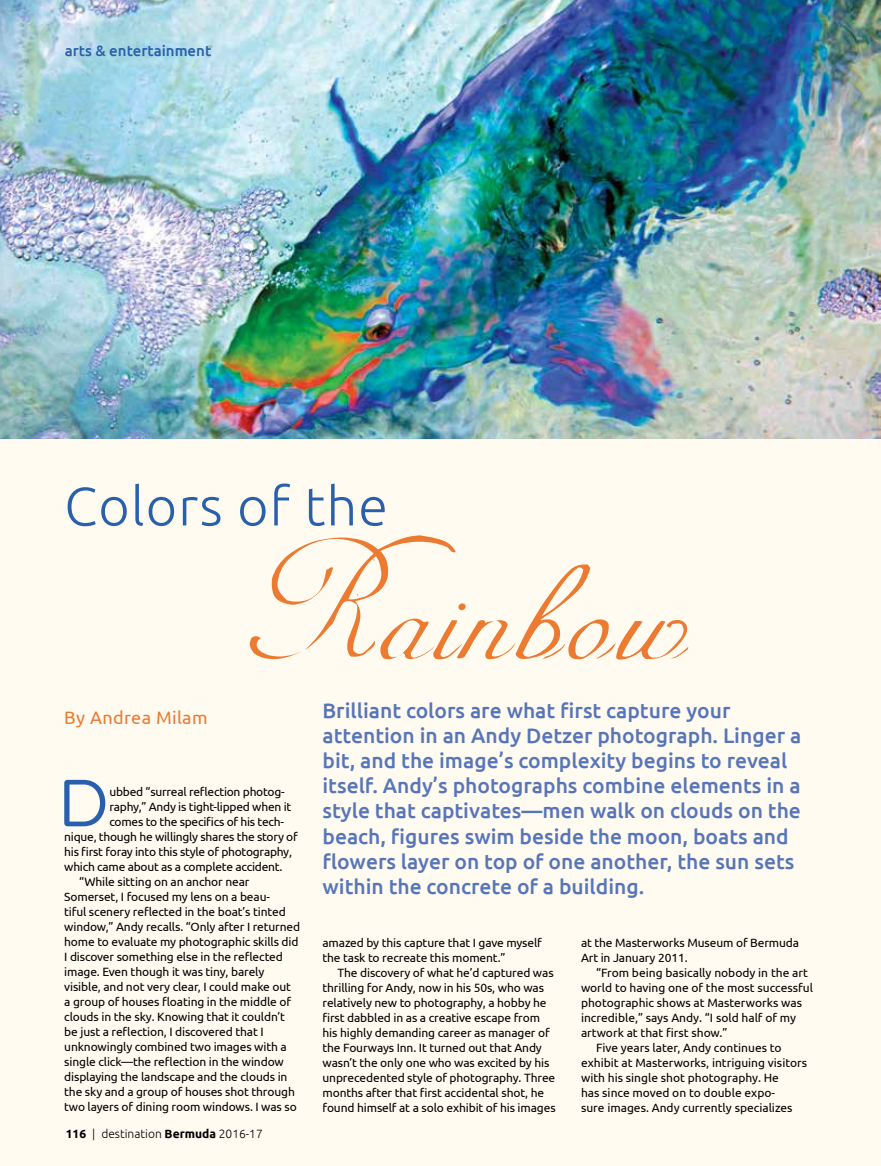
<style>
.page{position:relative;width:881px;height:1166px;background:#fff}
.page>*{position:absolute;margin:0;border:0;box-sizing:border-box;transform-origin:0 0}
.t1{font:198px "Adine Kirnberg Script";letter-spacing:.02em;color:#ec7a30}
.t2{font:73.05px "Hero";color:#2960ad}
.t3{font:300 54px "Ubuntu";letter-spacing:.02em;color:#2960ad}
.t4{font:500 21px/25.2px "Ubuntu";color:#5775b9}
.t5{font:18px "Ubuntu";letter-spacing:.02em;color:#ec7a30}
.t6{font:500 15px "Ubuntu";color:#2960ad}
.t7{font:12px/15px "Ubuntu";letter-spacing:-.01em;color:#000}
.t8{font:300 12px "Ubuntu";color:#000}
.s1{font-weight:700}
</style>
<div class="page">
<div style="left:0;top:0;width:880px;height:1165px;background:#fffbf0"></div>
<img style="left:0;top:0;width:880px;height:438px">
<p class="t6" style="left:65px;top:41px;width:148px">arts &amp; entertainment</p>
<h3 class="t3" style="left:64px;top:473px;width:325px">Colors of the</h3>
<h1 class="t1" style="left:239px;top:533px;width:450px">Rainbow</h1>
<h3 class="t5" style="left:64px;top:707px;width:145px">By Andrea Milam</h3>
<h2 class="t2" style="left:61px;top:765px;width:49px">D</h2>
<p class="t7" style="left:109px;top:784px;width:177px">ubbed “surreal reflection photog-</p>
<p class="t7" style="left:109px;top:799px;width:183px">raphy,” Andy is tight-lipped when it</p>
<p class="t7" style="left:109px;top:814px;width:176px">comes to the specifics of his tech-</p>
<p class="t7" style="left:64px;top:829px;width:235px">nique, though he willingly shares the story of</p>
<p class="t7" style="left:64px;top:844px;width:229px">his first foray into this style of photography,</p>
<p class="t7" style="left:64px;top:859px;width:220px">which came about as a complete accident.</p>
<p class="t7" style="left:79px;top:874px;width:172px">“While sitting on an anchor near</p>
<p class="t7" style="left:64px;top:889px;width:207px">Somerset, I focused my lens on a beau-</p>
<p class="t7" style="left:64px;top:904px;width:223px">tiful scenery reflected in the boat’s tinted</p>
<p class="t7" style="left:64px;top:919px;width:237px">window,” Andy recalls. “Only after I returned</p>
<p class="t7" style="left:64px;top:934px;width:236px">home to evaluate my photographic skills did</p>
<p class="t7" style="left:64px;top:949px;width:220px">I discover something else in the reflected</p>
<p class="t7" style="left:64px;top:964px;width:202px">image. Even though it was tiny, barely</p>
<p class="t7" style="left:64px;top:979px;width:228px">visible, and not very clear, I could make out</p>
<p class="t7" style="left:64px;top:994px;width:228px">a group of houses floating in the middle of</p>
<p class="t7" style="left:64px;top:1009px;width:222px">clouds in the sky. Knowing that it couldn’t</p>
<p class="t7" style="left:64px;top:1024px;width:201px">be just a reflection, I discovered that I</p>
<p class="t7" style="left:64px;top:1039px;width:224px">unknowingly combined two images with a</p>
<p class="t7" style="left:64px;top:1054px;width:221px">single click—the reflection in the window</p>
<p class="t7" style="left:64px;top:1069px;width:225px">displaying the landscape and the clouds in</p>
<p class="t7" style="left:64px;top:1084px;width:232px">the sky and a group of houses shot through</p>
<p class="t7" style="left:64px;top:1099px;width:234px">two layers of dining room windows. I was so</p>
<p class="t8" style="left:66px;top:1126px;width:198px"><span class="s1">116</span> | destination <span class="s1">Bermuda</span> 2016-17</p>
<p class="t4" style="left:322px;top:696px;width:480px">Brilliant colors are what first capture your attention in an Andy Detzer photograph. Linger a bit, and the image’s complexity begins to reveal itself. Andy’s photographs combine elements in a style that captivates—men walk on clouds on the beach, figures swim beside the moon, boats and flowers layer on top of one another, the sun sets within the concrete of a building.</p>
<p class="t7" style="left:322px;top:935px;width:221px">amazed by this capture that I gave myself the task to recreate this moment.”</p>
<p class="t7" style="left:322px;top:965px;width:235px;text-indent:15px">The discovery of what he’d captured was thrilling for Andy, now in his 50s, who was relatively new to photography, a hobby he first dabbled in as a creative escape from his highly demanding career as manager of the Fourways Inn. It turned out that Andy wasn’t the only one who was excited by his unprecedented style of photography. Three months after that first accidental shot, he found himself at a solo exhibit of his images</p>
<p class="t7" style="left:580px;top:935px;width:219px">at the Masterworks Museum of Bermuda<br>Art in January 2011.</p>
<p class="t7" style="left:595px;top:965px;width:213px">“From being basically nobody in the art</p>
<p class="t7" style="left:580px;top:980px;width:233px">world to having one of the most successful</p>
<p class="t7" style="left:580px;top:995px;width:222px">photographic shows at Masterworks was</p>
<p class="t7" style="left:580px;top:1010px;width:216px">incredible,” says Andy. “I sold half of my</p>
<p class="t7" style="left:580px;top:1025px;width:148px">artwork at that first show.”</p>
<p class="t7" style="left:595px;top:1040px;width:187px">Five years later, Andy continues to</p>
<p class="t7" style="left:580px;top:1055px;width:227px">exhibit at Masterworks, intriguing visitors</p>
<p class="t7" style="left:580px;top:1070px;width:199px">with his single shot photography. He</p>
<p class="t7" style="left:580px;top:1085px;width:195px">has since moved on to double expo-</p>
<p class="t7" style="left:580px;top:1100px;width:213px">sure images. Andy currently specializes</p>
</div>
